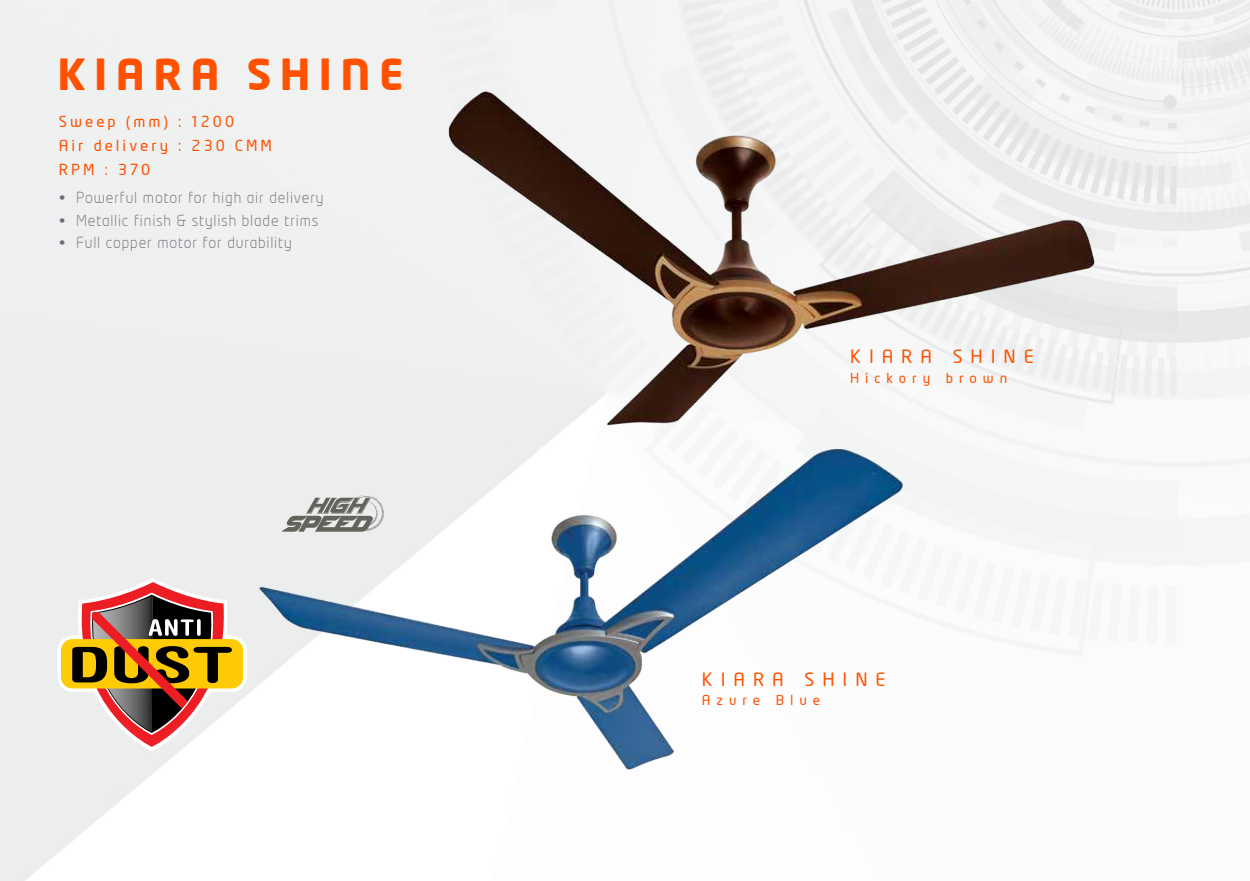
<style>
.page{position:relative;width:1250px;height:881px;background:#fff}
.page>*{position:absolute;margin:0;border:0;box-sizing:border-box;transform-origin:0 0}
.t1{font:700 42px "Neo Tech";letter-spacing:.2em;color:#ff5100}
.t2{font:18px "Neo Tech Alt";letter-spacing:.44em;color:#ff5100}
.t3{font:300 15px "Neo Tech";letter-spacing:.055em;color:#6d6e71}
.t4{font:15px/24px "Neo Tech";letter-spacing:.2em;color:#ff5100}
.t5{font:13.5px "Neo Tech Alt";letter-spacing:.44em;color:#ff5100}
</style>
<div class="page">
<svg style="left:57px;top:578px;width:117px;height:172px;background:#b78f73"></svg>
<img style="left:174px;top:372px;width:749px;height:398px">
<img style="left:438px;top:80px;width:668px;height:361px">
<svg style="left:282px;top:494px;width:102px;height:37px;background:#afb0ad"></svg>
<h1 class="t1" style="left:57px;top:47px;width:347px">KIARA SHINE</h1>
<p class="t4" style="left:59px;top:109px;width:215px">Sweep (mm) : 1200<br>Air delivery : 230 CMM<br>RPM : 370</p>
<p class="t3" style="left:59px;top:189px;width:266px">• Powerful motor for high air delivery</p>
<p class="t3" style="left:59px;top:211px;width:261px">• Metallic finish &amp; stylish blade trims</p>
<p class="t3" style="left:59px;top:234px;width:234px">• Full copper motor for durability</p>
<p class="t2" style="left:850px;top:345px;width:185px">KIARA SHINE</p>
<p class="t5" style="left:850px;top:369px;width:159px">Hickory brown</p>
<p class="t2" style="left:702px;top:668px;width:185px">KIARA SHINE</p>
<p class="t5" style="left:702px;top:692px;width:120px">Azure Blue</p>
</div>
